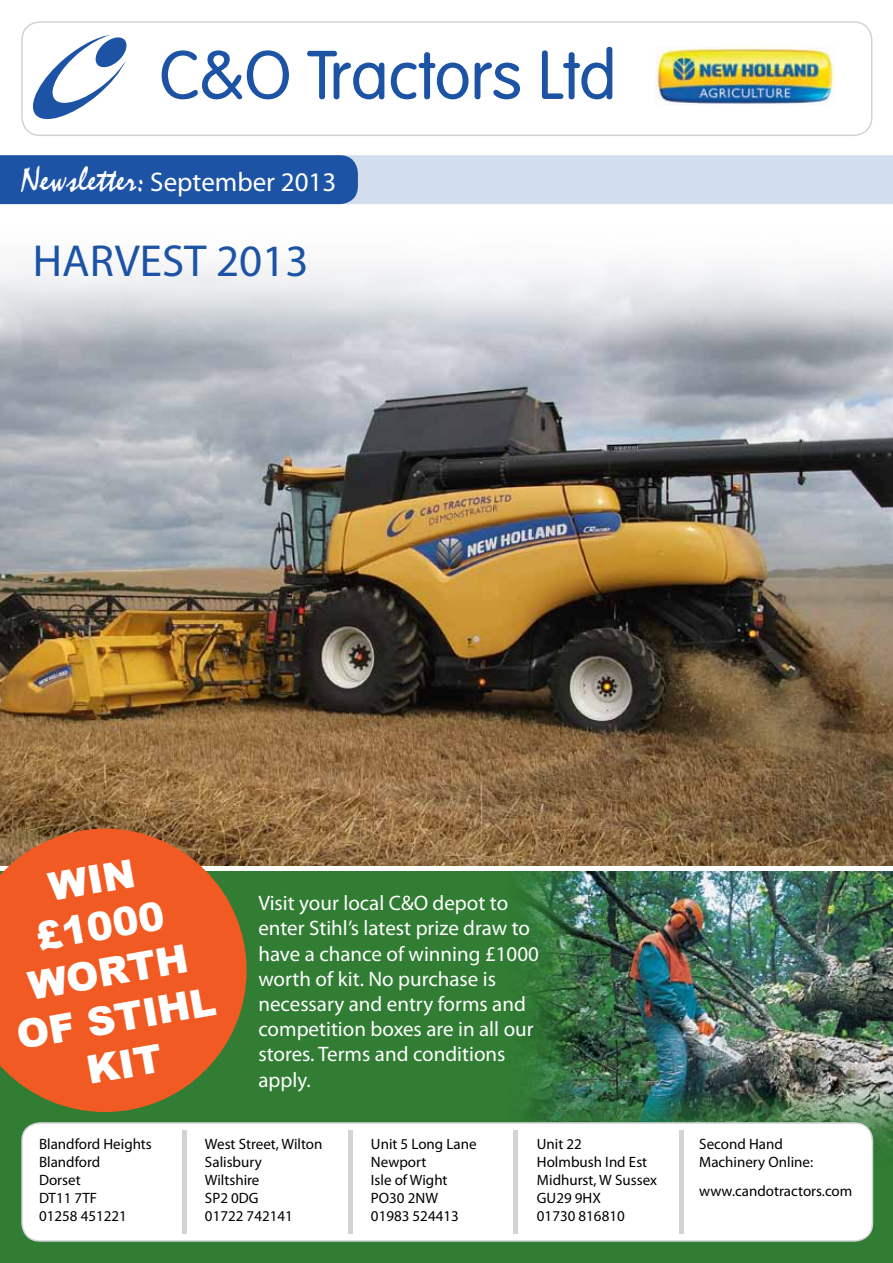
<style>
.page{position:relative;width:893px;height:1263px;background:#fff}
.page>*{position:absolute;margin:0;border:0;box-sizing:border-box;transform-origin:0 0}
.t1{font:45px "Myriad Pro";color:#1c53a5}
.t2{font:900 39px/46.8px "Arial";color:#fff;text-align:center}
.t3{font:27px "Myriad Pro";color:#fff}
.t4{font:21px/25.2px "Myriad Pro";color:#fff}
.t5{font:15px/18px "Myriad Pro";color:#000}
.s1{font-family:"Mistral";font-size:36px}
</style>
<div class="page">
<div style="left:0;top:828px;width:893px;height:435px;background:#307d33"></div>
<img style="left:519px;top:871px;width:374px;height:303px">
<img style="left:0;top:264px;width:893px;height:602px">
<svg style="left:33px;top:35px;width:94px;height:85px"></svg>
<img style="left:656px;top:47px;width:178px;height:59px">
<div style="left:22px;top:1123px;width:850px;height:118px;background:#fff;border-radius:18px"></div>
<div style="left:21px;top:1122px;width:852px;height:120px;border:2px solid #d1d3d4;border-radius:18px"></div>
<div style="left:21px;top:21px;width:851px;height:115px;border:2px solid #d1d3d4;border-radius:18px"></div>
<hr style="left:183px;top:1130px;width:4px;height:103px;background:#d1d3d4">
<hr style="left:348px;top:1130px;width:4px;height:103px;background:#d1d3d4">
<div style="left:513px;top:1130px;width:5px;height:103px;background:#d1d3d4"></div>
<hr style="left:679px;top:1130px;width:4px;height:103px;background:#d1d3d4">
<svg style="left:0;top:155px;width:893px;height:49px;background:#8aa6d0"></svg>
<div style="left:0;top:866px;width:893px;height:5px;background:#fff"></div>
<svg style="left:162px;top:47px;width:450px;height:52px"></svg>
<svg style="left:0;top:829px;width:247px;height:283px;background:#d65e25"></svg>
<h3 class="t3" style="left:21px;top:165px;width:316px"><span class="s1">Newsletter:</span> September 2013</h3>
<h1 class="t1" style="left:33px;top:233px;width:277px">HARVEST 2013</h1>
<h2 class="t2" style="left:-12px;top:873px;width:203px;rotate:-10deg">WIN £1000<br>WORTH<br>OF STIHL<br>KIT</h2>
<h3 class="t4" style="left:258px;top:890px;width:282px">Visit your local C&amp;O depot to enter Stihl’s latest prize draw to have a chance of winning £1000 worth of kit. No purchase is necessary and entry forms and competition boxes are in all our stores. Terms and conditions apply.</h3>
<p class="t5" style="left:39px;top:1135px;width:114px">Blandford Heights<br>Blandford<br>Dorset<br>DT11 7TF<br>01258 451221</p>
<p class="t5" style="left:205px;top:1135px;width:119px">West Street, Wilton<br>Salisbury<br>Wiltshire<br>SP2 0DG<br>01722 742141</p>
<p class="t5" style="left:371px;top:1135px;width:107px">Unit 5 Long Lane<br>Newport<br>Isle of Wight<br>PO30 2NW<br>01983 524413</p>
<p class="t5" style="left:537px;top:1135px;width:122px">Unit 22<br>Holmbush Ind Est<br>Midhurst, W Sussex<br>GU29 9HX<br>01730 816810</p>
<p class="t5" style="left:699px;top:1135px;width:115px">Second Hand<br>Machinery Online:</p>
<p class="t5" style="left:699px;top:1181px;width:155px">www.candotractors.com</p>
</div>
